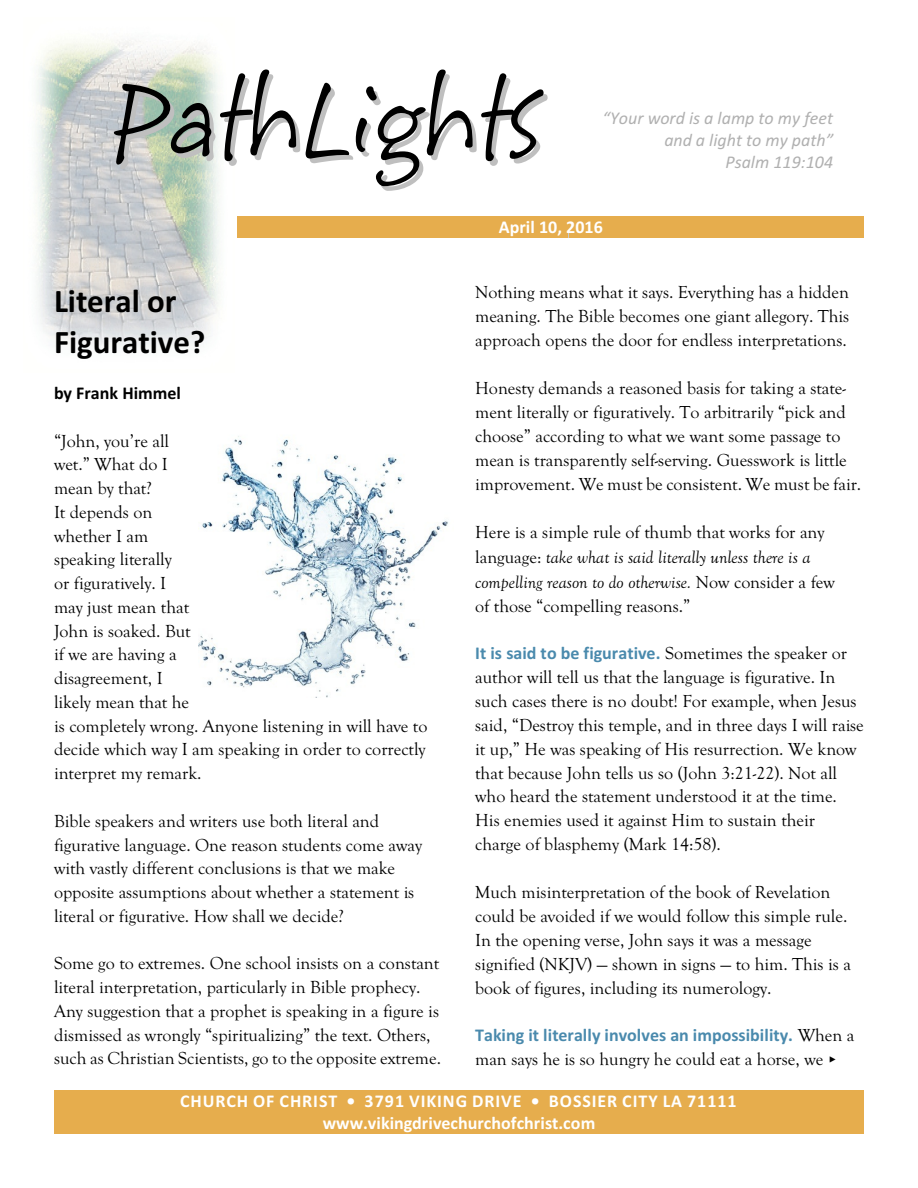
<style>
.page{position:relative;width:918px;height:1188px;background:#fff}
.page>*{position:absolute;margin:0;border:0;box-sizing:border-box;transform-origin:0 0}
.t1{font:102px "Starbabe Hmk";color:#000}
.t2{font:700 33px/40.2px "Calibri";color:#000}
.t3{font:18px/23.7px "Goudy Old Style T";color:#000}
.t4{font:700 18px "Calibri";color:#4a8aad}
.t5{font:700 18px/21.9px "Calibri";letter-spacing:.045em;color:#fff;text-align:center}
.t6{font:italic 18px/21.9px "Calibri";color:#b0b0b0;text-align:right}
.t7{font:700 18px "Calibri";color:#000}
.t8{font:700 18px "Calibri";color:#fff}
.s1{font-style:italic}
.s2{font-family:"Goudy Old Style T";font-weight:400;color:#000}
</style>
<div class="page">
<img style="left:36px;top:40px;width:183px;height:310px">
<div style="left:238px;top:216px;width:626px;height:22px;background:#e6ad4d"></div>
<div style="left:54px;top:1090px;width:810px;height:44px;background:#e6ad4d"></div>
<img style="left:198px;top:436px;width:250px;height:262px">
<h1 class="t1" style="left:111px;top:58px;width:431px">PathLights</h1>
<p class="t6" style="left:603px;top:109px;width:232px">“Your word is a lamp to my feet and a light to my path”<br>Psalm 119:104</p>
<h2 class="t2" style="left:54px;top:284px;width:153px">Literal or<br>Figurative?</h2>
<p class="t7" style="left:54px;top:385px;width:128px">by Frank Himmel</p>
<p class="t3" style="left:54px;top:429px;width:375px">“John, you’re all<br>wet.” What do I<br>mean by that?<br>It depends on<br>whether I am<br>speaking literally<br>or figuratively. I<br>may just mean that<br>John is soaked. But<br>if we are having a<br>disagreement, I<br>likely mean that he<br>is completely wrong. Anyone listening in will have to decide which way I am speaking in order to correctly interpret my remark.</p>
<p class="t3" style="left:54px;top:809px;width:370px">Bible speakers and writers use both literal and figurative language. One reason students come away with vastly different conclusions is that we make opposite assumptions about whether a statement is literal or figurative. How shall we decide?</p>
<p class="t3" style="left:54px;top:952px;width:389px">Some go to extremes. One school insists on a constant literal interpretation, particularly in Bible prophecy.<br>Any suggestion that a prophet is speaking in a figure is dismissed as wrongly “spiritualizing” the text. Others, such as Christian Scientists, go to the opposite extreme.</p>
<p class="t8" style="left:499px;top:220px;width:106px">April 10, 2016</p>
<p class="t3" style="left:475px;top:280px;width:376px;text-align:justify">Nothing means what it says. Everything has a hidden meaning. The Bible becomes one giant allegory. This approach opens the door for endless interpretations.</p>
<p class="t3" style="left:475px;top:376px;width:388px">Honesty demands a reasoned basis for taking a state&shy;ment literally or figuratively. To arbitrarily “pick and choose” according to what we want some passage to mean is transparently self-serving. Guesswork is little improvement. We must be consistent. We must be fair.</p>
<p class="t3" style="left:475px;top:519px;width:361px;line-height:24.8px">Here is a simple rule of thumb that works for any language: <span class="s1">take what is said literally unless there is a compelling reason to do otherwise.</span> Now consider a few of those “compelling reasons.”</p>
<p class="t4" style="left:475px;top:645px;width:374px">It is said to be figurative. <span class="s2">Sometimes the speaker or</span></p>
<p class="t3" style="left:475px;top:665px;width:390px">author will tell us that the language is figurative. In such cases there is no doubt! For example, when Jesus said, “Destroy this temple, and in three days I will raise it up,” He was speaking of His resurrection. We know that because John tells us so (John 3:21-22). Not all who heard the statement understood it at the time.<br>His enemies used it against Him to sustain their charge of blasphemy (Mark 14:58).</p>
<p class="t3" style="left:475px;top:880px;width:377px">Much misinterpretation of the book of Revelation could be avoided if we would follow this simple rule.<br>In the opening verse, John says it was a message signified (NKJV) — shown in signs — to him. This is a book of figures, including its numerology.</p>
<p class="t4" style="left:475px;top:1027px;width:381px">Taking it literally involves an impossibility. <span class="s2">When a</span></p>
<p class="t3" style="left:475px;top:1047px;width:350px">man says he is so hungry he could eat a horse, we</p>
<p class="t5" style="left:180px;top:1092px;width:558px">CHURCH OF CHRIST • 3791 VIKING DRIVE • BOSSIER CITY LA 71111 www.vikingdrivechurchofchrist.com</p>
</div>
